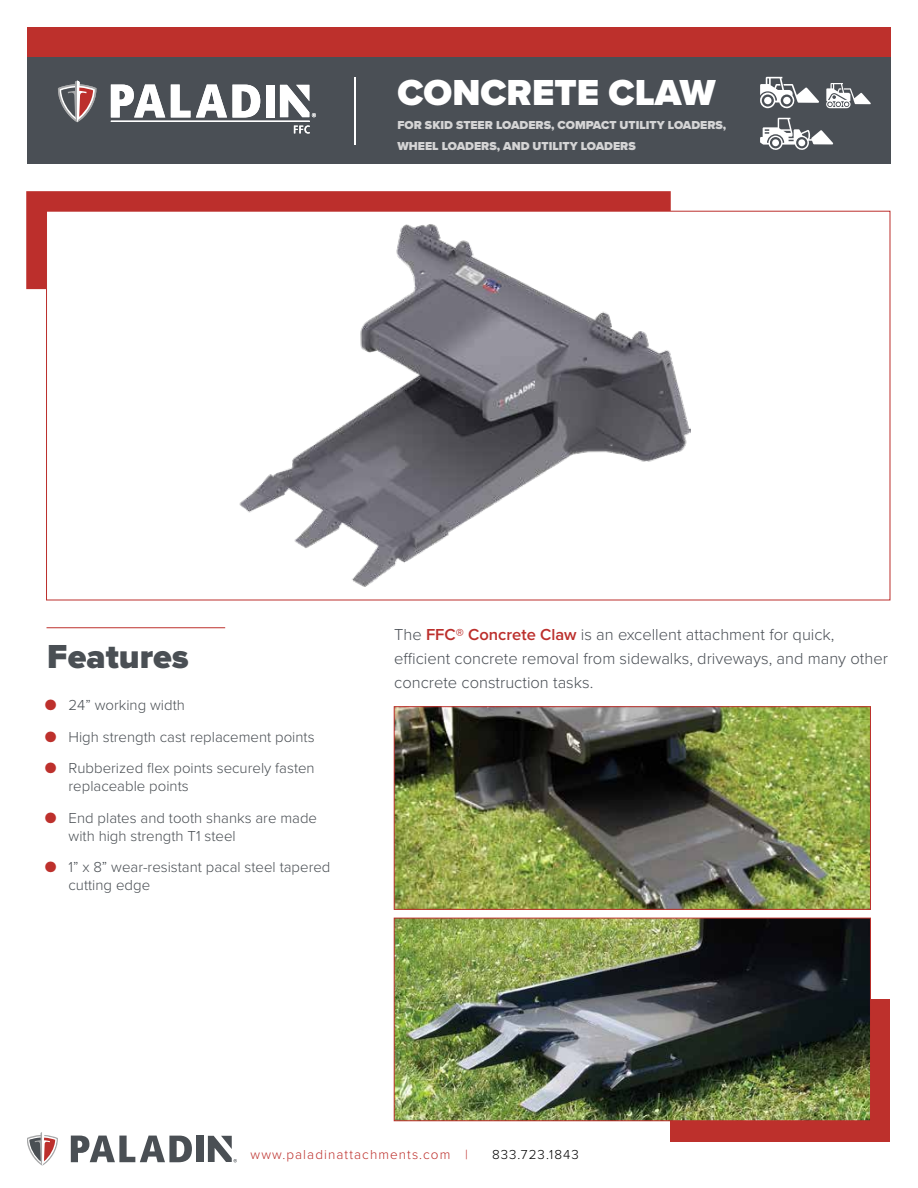
<style>
.page{position:relative;width:918px;height:1188px;background:#fff}
.page>*{position:absolute;margin:0;border:0;box-sizing:border-box;transform-origin:0 0}
.t1{font:900 37.5px "Proxima Nova";color:#fff}
.t2{font:900 34.5px "Proxima Nova";color:#4a4f54}
.t3{font:300 16.5px/24px "Proxima Nova";color:#4a4f55}
.t4{font:300 15px/18px "Proxima Nova";color:#4a4f54}
.t5{font:300 13.5px "Proxima Nova";letter-spacing:.08em;color:#bd302c}
.t6{font:300 13.5px "Proxima Nova";letter-spacing:.08em;color:#000}
.t7{font:900 12px/21px "Proxima Nova";color:#d4d4d5}
.s1{font-weight:400;font-size:18px;color:#bd302c}
.s2{font-weight:600;color:#bc2f2c}
</style>
<div class="page">
<div style="left:26px;top:191px;width:645px;height:98px;background:#bc2f2c;border:2px solid #bd302c"></div>
<div style="left:27px;top:53px;width:864px;height:110px;background:#4a4f55"></div>
<div style="left:27px;top:27px;width:864px;height:29px;background:#bd302c"></div>
<div style="left:670px;top:999px;width:220px;height:143px;background:#bd302c"></div>
<div style="left:47px;top:211px;width:843px;height:389px;background:#fff"></div>
<img style="left:239px;top:224px;width:451px;height:363px">
<img style="left:396px;top:920px;width:473px;height:199px">
<div style="left:394px;top:918px;width:477px;height:203px;border:1px solid #bd302c"></div>
<img style="left:396px;top:708px;width:473px;height:200px">
<div style="left:394px;top:706px;width:477px;height:204px;border:1px solid #bd302c"></div>
<hr style="left:47px;top:627px;width:178px;height:1px;background:#bd302c">
<hr style="left:355px;top:77px;width:1px;height:68px;background:#fff">
<svg style="left:58px;top:81px;width:38px;height:41px"></svg>
<svg style="left:111px;top:85px;width:54px;height:32px"></svg>
<svg style="left:171px;top:85px;width:19px;height:32px"></svg>
<svg style="left:196px;top:85px;width:31px;height:32px"></svg>
<svg style="left:233px;top:85px;width:27px;height:33px"></svg>
<div style="left:266px;top:85px;width:9px;height:32px;background:#fff"></div>
<svg style="left:294px;top:125px;width:16px;height:9px"></svg>
<hr style="left:111px;top:121px;width:199px;height:1px;background:#fff">
<svg style="left:280px;top:85px;width:36px;height:32px"></svg>
<svg style="left:27px;top:1132px;width:31px;height:34px"></svg>
<svg style="left:71px;top:1136px;width:121px;height:26px"></svg>
<div style="left:196px;top:1136px;width:8px;height:26px;background:#4a4f54"></div>
<svg style="left:208px;top:1136px;width:29px;height:26px"></svg>
<svg style="left:760px;top:77px;width:59px;height:32px"></svg>
<svg style="left:826px;top:83px;width:45px;height:25px"></svg>
<svg style="left:760px;top:118px;width:73px;height:32px"></svg>
<div style="left:798px;top:139px;width:7px;height:7px;background:#fff;border-radius:50%"></div>
<div style="left:772px;top:139px;width:7px;height:7px;background:#fff;border-radius:50%"></div>
<h1 class="t1" style="left:398px;top:64px;width:320px">CONCRETE CLAW</h1>
<p class="t7" style="left:398px;top:114px;width:330px">FOR SKID STEER LOADERS, COMPACT UTILITY LOADERS,<br>WHEEL LOADERS, AND UTILITY LOADERS</p>
<h2 class="t2" style="left:47px;top:631px;width:143px">Features</h2>
<p class="t4" style="left:45px;top:695px;width:142px"><span class="s1">●</span> 24” working width</p>
<p class="t4" style="left:45px;top:727px;width:272px"><span class="s1">●</span> High strength cast replacement points</p>
<p class="t4" style="left:69px;top:758px;width:248px;text-indent:-24px"><span class="s1">●</span> Rubberized flex points securely fasten replaceable points</p>
<p class="t4" style="left:69px;top:808px;width:250px;text-indent:-24px"><span class="s1">●</span> End plates and tooth shanks are made with high strength T1 steel</p>
<p class="t4" style="left:69px;top:857px;width:263px;text-indent:-24px"><span class="s1">●</span> 1” x 8” wear-resistant pacal steel tapered cutting edge</p>
<p class="t3" style="left:394px;top:622px;width:495px">The <span class="s2">FFC® Concrete Claw</span> is an excellent attachment for quick, efficient concrete removal from sidewalks, driveways, and many other concrete construction tasks.</p>
<p class="t5" style="left:251px;top:1145px;width:219px">www.paladinattachments.com |</p>
<p class="t6" style="left:492px;top:1145px;width:88px">833.723.1843</p>
</div>
